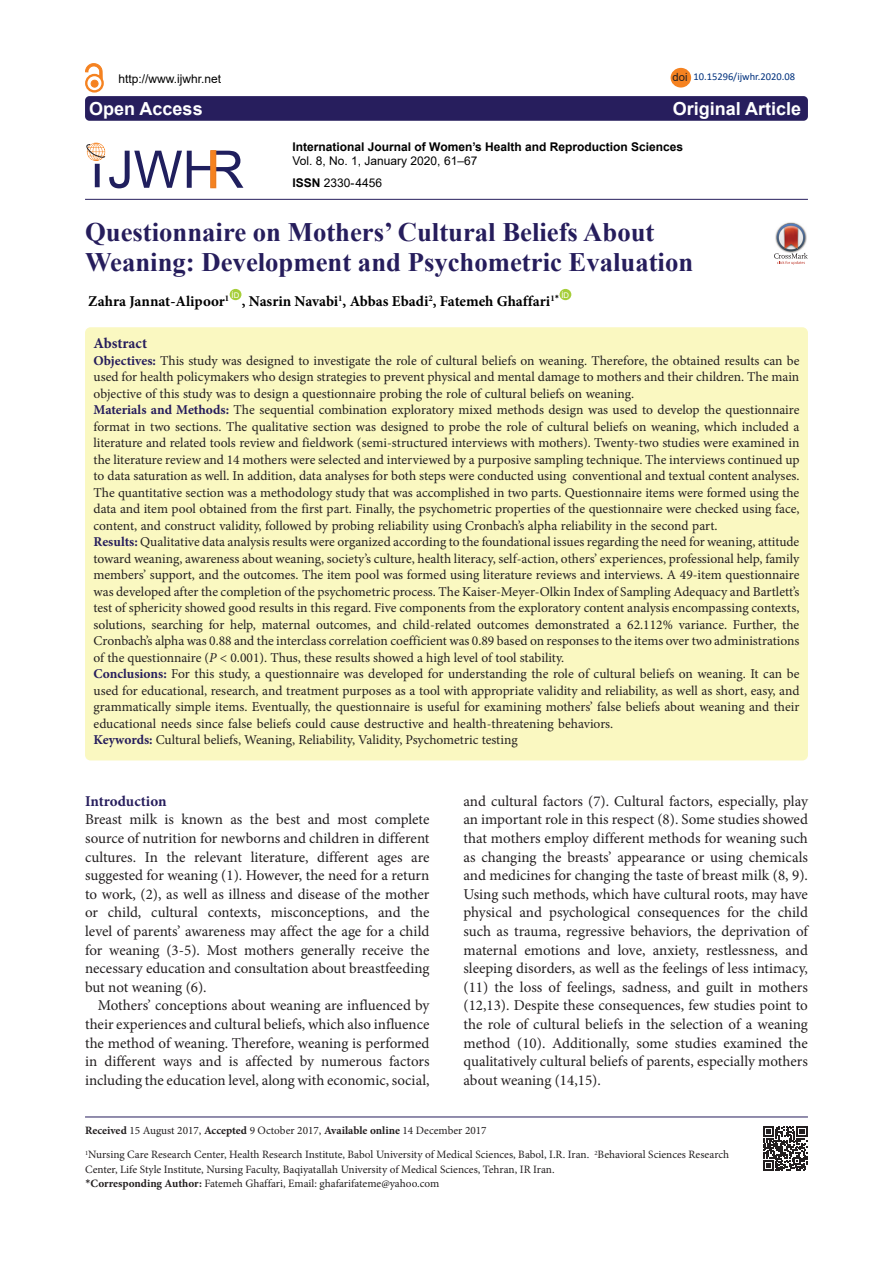
<style>
.page{position:relative;width:893px;height:1263px;background:#fff}
.page>*{position:absolute;margin:0;border:0;box-sizing:border-box;transform-origin:0 0}
.Pa3{font:700 26.7px/30px "Times New Roman";color:#261d5c}
.t1{font:700 18px "Arial";color:#fff}
.t2{font:15px/18.6px "Minion Pro";color:#231f20;text-align:justify}
.t3{font:700 15px "Minion Pro";color:#000}
.t4{font:700 15px "Minion Pro";letter-spacing:-.005em;color:#271e5d}
.t5{font:700 15px "Minion Pro";color:#261d5c}
.t6{font:13.5px/16.5px "Minion Pro";color:#231f20;text-align:justify}
.t7{font:12px "Arial";color:#000}
.t8{font:700 12px "Arial";color:#000}
.t9{font:11.25px/14.2px "Minion Pro";color:#231f20}
.t10{font:11.25px "Arial";color:#231f20}
.t11{font:10.5px "Calibri";color:#00317d}
.t12{font:7.8px "Arial";color:#fff}
.s1{font-weight:700}
.s2{font-weight:700;color:#261d5c}
.s3{font-style:italic}
.s4{font-family:"Calibri"}
</style>
<div class="page">
<div style="left:85px;top:327px;width:723px;height:433px;background:#faf8c1;border-radius:6px"></div>
<div style="left:230px;top:289px;width:11px;height:11px;background:#a6ce39;border-radius:50%"></div>
<div style="left:559px;top:289px;width:12px;height:11px;background:#a6ce39;border-radius:50%"></div>
<div style="left:85px;top:96px;width:723px;height:25px;background:#271e5d;border-radius:4px"></div>
<hr style="left:85px;top:199px;width:723px;height:1px;background:#271e5d">
<div style="left:671px;top:68px;width:20px;height:20px;background:#f58220;border-radius:50%"></div>
<div style="left:91px;top:80px;width:7px;height:7px;background:#f58220;border-radius:50%"></div>
<div style="left:91px;top:80px;width:7px;height:7px;border:1px solid #f58220;border-radius:50%"></div>
<div style="left:85px;top:74px;width:19px;height:19px;border:2px solid #f58220;border-radius:50%"></div>
<svg style="left:85px;top:63px;width:17px;height:16px"></svg>
<hr style="left:85px;top:1116px;width:723px;height:1px;background:#261d5c">
<svg style="left:763px;top:1126px;width:44px;height:45px"></svg>
<svg style="left:774px;top:223px;width:34px;height:42px"></svg>
<svg style="left:86px;top:143px;width:157px;height:45px"></svg>
<svg style="left:211px;top:150px;width:5px;height:38px"></svg>
<p class="t7" style="left:118px;top:70px;width:104px">http://www.ijwhr.net</p>
<p class="t10" style="left:672px;top:70px;width:17px">doi</p>
<p class="t11" style="left:693px;top:70px;width:103px">10.15296/ijwhr.2020.08</p>
<p class="t1" style="left:89px;top:96px;width:115px">Open Access</p>
<p class="t1" style="left:673px;top:96px;width:130px">Original Article</p>
<p class="t8" style="left:293px;top:138px;width:392px">International Journal of Women’s Health and Reproduction Sciences</p>
<p class="t7" style="left:293px;top:153px;width:186px">Vol. 8, No. 1, January 2020, 61–67</p>
<p class="t7" style="left:293px;top:174px;width:91px"><span class="s1">ISSN</span> 2330- 4456</p>
<p class="Pa3" style="left:85px;top:216px;width:610px">Questionnaire on Mothers’ Cultural Beliefs About<br>Weaning: Development and Psychometric Evaluation</p>
<p class="t3" style="left:88px;top:290px;width:142px">Zahra Jannat-Alipoor<sup>1</sup></p>
<p class="t12" style="left:232px;top:290px;width:9px">ID</p>
<p class="t3" style="left:242px;top:290px;width:319px">, Nasrin Navabi<sup>1</sup>, Abbas Ebadi<sup>2</sup>, Fatemeh Ghaffari<sup>1</sup><sup>*</sup></p>
<p class="t12" style="left:561px;top:290px;width:9px">ID</p>
<p class="t5" style="left:94px;top:333px;width:55px">Abstract</p>
<p class="t6" style="left:94px;top:352px;width:707px"><span class="s2">Objectives:</span> This study was designed to investigate the role of cultural beliefs on weaning. Therefore, the obtained results can be used for health policymakers who design strategies to prevent physical and mental damage to mothers and their children. The main objective of this study was to design a questionnaire probing the role of cultural beliefs on weaning.</p>
<p class="t6" style="left:94px;top:402px;width:707px"><span class="s2">Materials and Methods:</span> The sequential combination exploratory mixed methods design was used to develop the questionnaire format in two sections. The qualitative section was designed to probe the role of cultural beliefs on weaning, which included a literature and related tools review and fieldwork (semi-structured interviews with mothers). Twenty-two studies were examined in the literature review and 14 mothers were selected and interviewed by a purposive sampling technique. The interviews continued up to data saturation as well. In addition, data analyses for both steps were conducted using conventional and textual content analyses.<br>The quantitative section was a methodology study that was accomplished in two parts. Questionnaire items were formed using the data and item pool obtained from the first part. Finally, the psychometric properties of the questionnaire were checked using face, content, and construct validity, followed by probing reliability using Cronbach’s alpha reliability in the second part.</p>
<p class="t6" style="left:94px;top:534px;width:707px"><span class="s2">Results:</span> Qualitative data analysis results were organized according to the foundational issues regarding the need for weaning, attitude toward weaning, awareness about weaning, society’s culture, health literacy, self-action, others’ experiences, professional help, family members’ support, and the outcomes. The item pool was formed using literature reviews and interviews. A 49-item questionnaire was developed after the completion of the psychometric process. The Kaiser-Meyer-Olkin Index of Sampling Adequacy and Bartlett’s test of sphericity showed good results in this regard. Five components from the exploratory content analysis encompassing contexts, solutions, searching for help, maternal outcomes, and child-related outcomes demonstrated a 62.112% variance. Further, the Cronbach’s alpha was 0.88 and the interclass correlation coefficient was 0.89 based on responses to the items over two administrations of the questionnaire (<span class="s3">P</span> &lt; 0.001). Thus, these results showed a high level of tool stability.</p>
<p class="t6" style="left:94px;top:666px;width:707px"><span class="s2">Conclusions:</span> For this study, a questionnaire was developed for understanding the role of cultural beliefs on weaning. It can be used for educational, research, and treatment purposes as a tool with appropriate validity and reliability, as well as short, easy, and grammatically simple items. Eventually, the questionnaire is useful for examining mothers’ false beliefs about weaning and their educational needs since false beliefs could cause destructive and health-threatening behaviors.</p>
<p class="t6" style="left:94px;top:732px;width:426px"><span class="s2">Keywords:</span> Cultural beliefs, Weaning, Reliability, Validity, Psychometric testing</p>
<p class="t4" style="left:85px;top:790px;width:83px">Introduction</p>
<p class="t2" style="left:85px;top:810px;width:346px">Breast milk is known as the best and most complete source of nutrition for newborns and children in different cultures. In the relevant literature, different ages are suggested for weaning (1). However, the need for a return to work, (2), as well as illness and disease of the mother or child, cultural contexts, misconceptions, and the level of parents’ awareness may affect the age for a child for weaning (3-5). Most mothers generally receive the necessary education and consultation about breastfeeding but not weaning (6).</p>
<p class="t2" style="left:85px;top:996px;width:346px;text-indent:13px">Mothers’ conceptions about weaning are influenced by their experiences and cultural beliefs, which also influence the method of weaning. Therefore, weaning is performed in different ways and is affected by numerous factors including the education level, along with economic, social,</p>
<p class="t2" style="left:463px;top:792px;width:346px">and cultural factors (7). Cultural factors, especially, play an important role in this respect (8). Some studies showed that mothers employ different methods for weaning such as changing the breasts’ appearance or using chemicals and medicines for changing the taste of breast milk (8, 9).<br>Using such methods, which have cultural roots, may have physical and psychological consequences for the child such as trauma, regressive behaviors, the deprivation of maternal emotions and love, anxiety, restlessness, and sleeping disorders, as well as the feelings of less intimacy, (11) the loss of feelings, sadness, and guilt in mothers (12,13). Despite these consequences, few studies point to the role of cultural beliefs in the selection of a weaning method (10). Additionally, some studies examined the qualitatively cultural beliefs of parents, especially mothers about weaning (14,15).</p>
<p class="t9" style="left:85px;top:1124px;width:403px"><span class="s1">Received</span> 15 August 2017, <span class="s1">Accepted</span> 9 October 2017, <span class="s1">Available online</span> 14 December 2017</p>
<p class="t9" style="left:85px;top:1148px;width:645px"><sup>1</sup>Nursing Care Research Center, Health Research Institute, Babol University of Medical Sciences, Babol, I.R. Iran. <sup>2</sup>Behavioral Sciences Research<br>Center, Life Style Institute, Nursing Faculty, Baqiyatallah University of Medical Sciences, Tehran, IR Iran.</p>
<p class="t9" style="left:85px;top:1176px;width:356px"><span class="s4">*</span><span class="s1">Corresponding Author:</span> Fatemeh Ghaffari, Email: ghafarifateme@yahoo.com</p>
</div>
